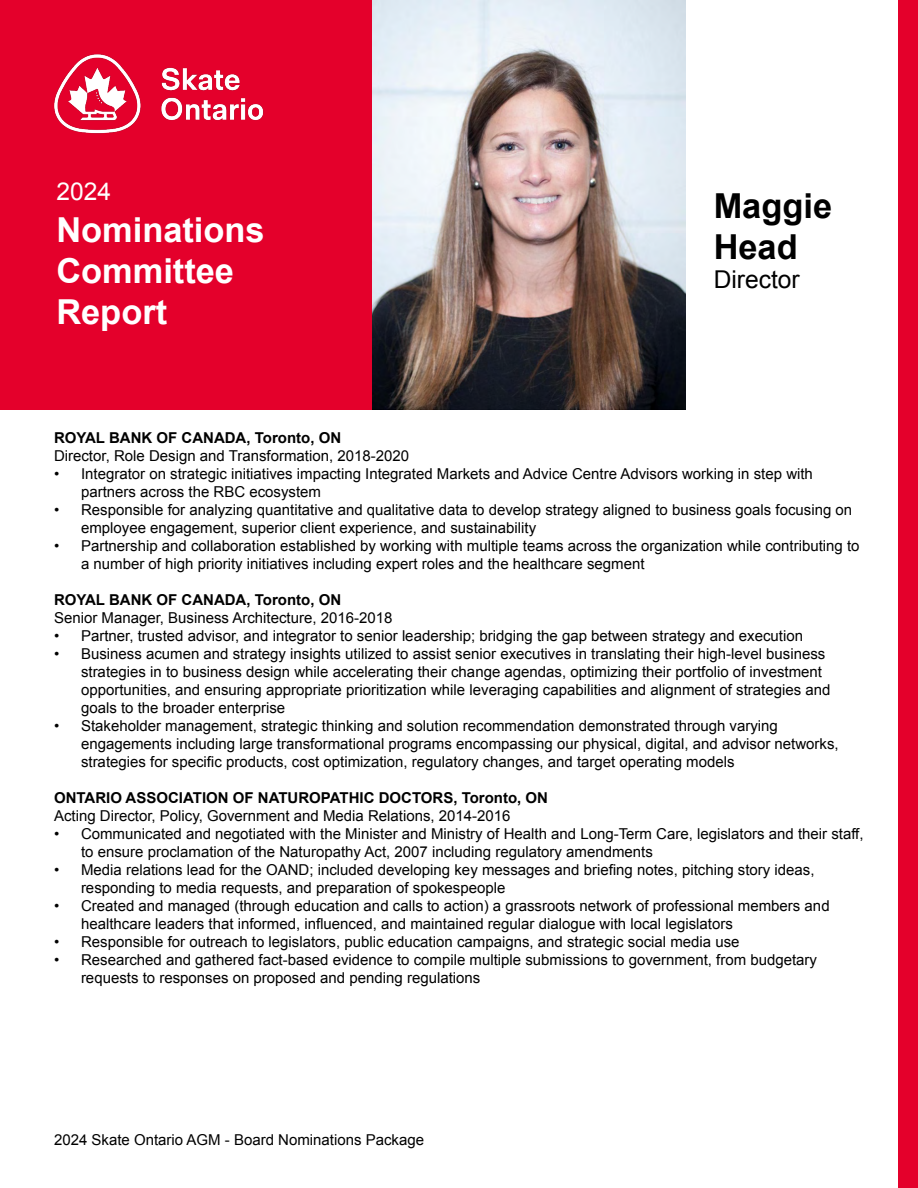
<style>
.page{position:relative;width:918px;height:1188px;background:#fff}
.page>*{position:absolute;margin:0;border:0;box-sizing:border-box;transform-origin:0 0}
.t1{font:700 34.35px "Arial";color:#fff}
.t2{font:700 34.35px "Arial";color:#000}
.t3{font:24.6px "Arial";color:#000}
.t4{font:24.6px "Arial";color:#fff}
.t5{font:15px/18px "Arial";color:#000}
.t6{font:700 15px "Arial";color:#000}
</style>
<div class="page">
<div style="left:899px;top:0;width:19px;height:1188px;background:#e4002b"></div>
<img style="left:371px;top:0;width:315px;height:409px">
<div style="left:0;top:0;width:371px;height:410px;background:#e4002b"></div>
<img style="left:54px;top:54px;width:210px;height:80px">
<p class="t4" style="left:56px;top:176px;width:56px">2024</p>
<p class="t1" style="left:56px;top:207px;width:210px">Nominations</p>
<p class="t1" style="left:56px;top:248px;width:179px">Committee</p>
<p class="t1" style="left:56px;top:290px;width:112px">Report</p>
<p class="t2" style="left:714px;top:183px;width:120px">Maggie</p>
<p class="t2" style="left:714px;top:224px;width:86px">Head</p>
<p class="t3" style="left:714px;top:264px;width:88px">Director</p>
<p class="t6" style="left:54px;top:428px;width:289px">ROYAL BANK OF CANADA, Toronto, ON</p>
<p class="t5" style="left:54px;top:447px;width:357px">Director, Role Design and Transformation, 2018-2020</p>
<p class="t5" style="left:81px;top:465px;width:734px;text-indent:-27px">• Integrator on strategic initiatives impacting Integrated Markets and Advice Centre Advisors working in step with partners across the RBC ecosystem</p>
<p class="t5" style="left:81px;top:501px;width:773px;text-indent:-27px">• Responsible for analyzing quantitative and qualitative data to develop strategy aligned to business goals focusing on employee engagement, superior client experience, and sustainability</p>
<p class="t5" style="left:81px;top:537px;width:780px;text-indent:-27px">• Partnership and collaboration established by working with multiple teams across the organization while contributing to a number of high priority initiatives including expert roles and the healthcare segment</p>
<p class="t6" style="left:54px;top:590px;width:289px">ROYAL BANK OF CANADA, Toronto, ON</p>
<p class="t5" style="left:54px;top:609px;width:340px">Senior Manager, Business Architecture, 2016-2018</p>
<p class="t5" style="left:54px;top:627px;width:751px">• Partner, trusted advisor, and integrator to senior leadership; bridging the gap between strategy and execution</p>
<p class="t5" style="left:81px;top:645px;width:751px;text-indent:-27px">• Business acumen and strategy insights utilized to assist senior executives in translating their high-level business strategies in to business design while accelerating their change agendas, optimizing their portfolio of investment opportunities, and ensuring appropriate prioritization while leveraging capabilities and alignment of strategies and goals to the broader enterprise</p>
<p class="t5" style="left:81px;top:717px;width:759px;text-indent:-27px">• Stakeholder management, strategic thinking and solution recommendation demonstrated through varying engagements including large transformational programs encompassing our physical, digital, and advisor networks, strategies for specific products, cost optimization, regulatory changes, and target operating models</p>
<p class="t6" style="left:54px;top:788px;width:496px">ONTARIO ASSOCIATION OF NATUROPATHIC DOCTORS, Toronto, ON</p>
<p class="t5" style="left:54px;top:807px;width:458px">Acting Director, Policy, Government and Media Relations, 2014-2016</p>
<p class="t5" style="left:81px;top:825px;width:784px;text-indent:-27px">• Communicated and negotiated with the Minister and Ministry of Health and Long-Term Care, legislators and their staff, to ensure proclamation of the Naturopathy Act, 2007 including regulatory amendments</p>
<p class="t5" style="left:81px;top:861px;width:735px;text-indent:-27px">• Media relations lead for the OAND; included developing key messages and briefing notes, pitching story ideas, responding to media requests, and preparation of spokespeople</p>
<p class="t5" style="left:81px;top:897px;width:750px;text-indent:-27px">• Created and managed (through education and calls to action) a grassroots network of professional members and healthcare leaders that informed, influenced, and maintained regular dialogue with local legislators</p>
<p class="t5" style="left:54px;top:933px;width:687px">• Responsible for outreach to legislators, public education campaigns, and strategic social media use</p>
<p class="t5" style="left:81px;top:951px;width:738px;text-indent:-27px">• Researched and gathered fact-based evidence to compile multiple submissions to government, from budgetary requests to responses on proposed and pending regulations</p>
<p class="t5" style="left:54px;top:1131px;width:372px">2024 Skate Ontario AGM - Board Nominations Package</p>
</div>
